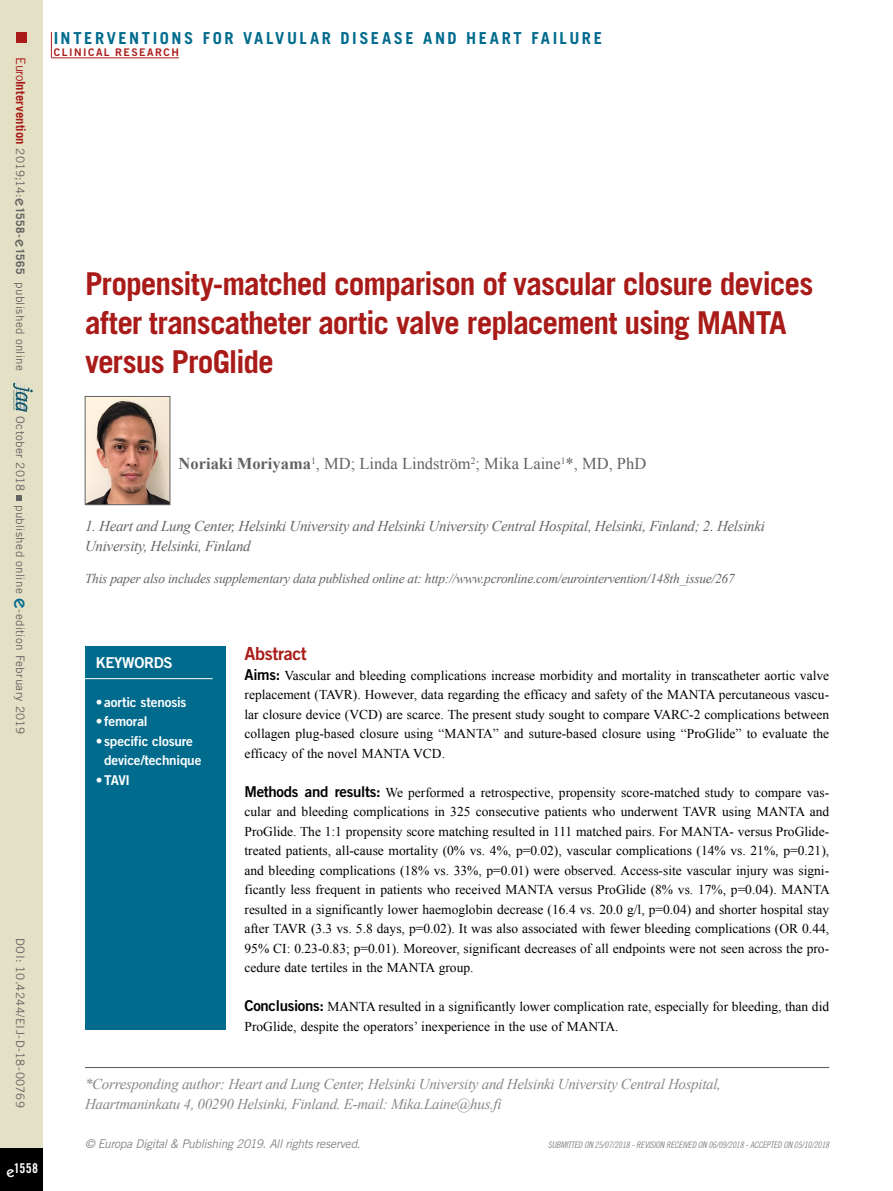
<style>
.page{position:relative;width:893px;height:1191px;background:#fff}
.page>*{position:absolute;margin:0;border:0;box-sizing:border-box;transform-origin:0 0}
.t1{font:700 31.5px/39px "Trade Gothic LT Std";letter-spacing:-.03em;color:#a91b18}
.t2{font:18px "Trade Gothic LT Std Bd 2";letter-spacing:-.02em;color:#a91b18}
.t3{font:16.5px "Times New Roman";color:#646363}
.t4{font:700 16.5px "Trade Gothic LT Std";letter-spacing:.155em;color:#006b8d}
.t5{font:italic 15px/19.5px "Times New Roman";letter-spacing:-.02em;color:#878787}
.t6{font:italic 15px/19.5px "Times New Roman";letter-spacing:-.02em;color:#646363}
.t7{font:15px "Trade Gothic LT Std Bd 2";letter-spacing:-.02em;color:#fff}
.t8{font:13.5px/19.5px "Times New Roman";color:#000;text-align:justify}
.t9{font:italic 13.5px "Times New Roman";letter-spacing:-.02em;color:#646363}
.t10{font:13.5px/19.5px "Trade Gothic LT Std Bd 2";letter-spacing:-.015em;color:#fff}
.t11{font:13.5px "Trade Gothic LT Std Bd Cn 20";color:#fff}
.t12{font:italic 12px "Trade Gothic LT Std";letter-spacing:-.03em;color:#878787}
.t13{font:11.7px "Trade Gothic LT Std";letter-spacing:.025em;color:#646363}
.t14{font:10.5px "Trade Gothic LT Std Bd 2";letter-spacing:.14em;color:#a91b18}
.t15{font:9px "Trade Gothic LT Std Cn 18 Obl";letter-spacing:-.02em;color:#878787}
.s1{font-size:12.75px;color:#a91b18}
.s2{font-weight:700;font-size:12.75px;color:#a91b18}
.s3{font-family:"ITC Kabel Std";font-weight:500;font-size:15px}
.s4{font-weight:700}
.s5{font-family:"ITC Kabel Std";font-weight:500;font-size:19.5px;color:#006b8d}
.s6{font-family:"Trade Gothic LT Std Bd 2";font-size:15px}
</style>
<div class="page">
<div style="left:0;top:0;width:43px;height:1191px;background:#e4e0c5"></div>
<div style="left:0;top:1148px;width:43px;height:43px;background:#000"></div>
<div style="left:16px;top:32px;width:10px;height:10px;background:#a91b18"></div>
<svg style="left:51px;top:32px;width:1px;height:25px"></svg>
<hr style="left:51px;top:57px;width:128px;height:1px;background:#a91b18">
<hr style="left:85px;top:1067px;width:744px;height:1px;background:#575756">
<div style="left:85px;top:646px;width:140px;height:383px;background:#006b8d"></div>
<hr style="left:83px;top:678px;width:130px;height:1px;background:#fff">
<img style="left:87px;top:398px;width:81px;height:105px">
<div style="left:85px;top:396px;width:85px;height:109px;border:1px solid #646363"></div>
<svg style="left:13px;top:382px;width:20px;height:30px"></svg>
<svg style="left:16px;top:495px;width:6px;height:5px"></svg>
<p class="t13" style="left:27px;top:57px;width:315px;rotate:90deg"><span class="s1">Euro</span><span class="s2">Intervention</span> 2019;14:<span class="s3">e</span><span class="s4">1558-</span><span class="s3">e</span><span class="s4">1565</span> published online</p>
<p class="t4" style="left:54px;top:28px;width:550px">INTERVENTIONS FOR VALVULAR DISEASE AND HEART FAILURE</p>
<p class="t14" style="left:54px;top:45px;width:127px">CLINICAL RESEARCH</p>
<h1 class="t1" style="left:85px;top:264px;width:730px">Propensity-matched comparison of vascular closure devices after transcatheter aortic valve replacement using MANTA versus ProGlide</h1>
<p class="t13" style="left:27px;top:416px;width:319px;rotate:90deg">October 2018 published online <span class="s5">e</span>-edition February 2019</p>
<p class="t13" style="left:27px;top:938px;width:171px;rotate:90deg">DOI: 10.4244/EIJ-D-18-00769</p>
<p class="t11" style="left:6px;top:1160px;width:33px"><span class="s3">e</span>1558</p>
<p class="t3" style="left:179px;top:452px;width:469px"><span class="s4">Noriaki Moriyama</span><sup>1</sup>, MD; Linda Lindström<sup>2</sup>; Mika Laine<sup>1</sup>*, MD, PhD</p>
<p class="t6" style="left:85px;top:516px;width:681px">1. Heart and Lung Center, Helsinki University and Helsinki University Central Hospital, Helsinki, Finland; 2. Helsinki<br>University, Helsinki, Finland</p>
<p class="t9" style="left:85px;top:569px;width:651px">This paper also includes supplementary data published online at: http://www.pcronline.com/eurointervention/148th_issue/267</p>
<p class="t7" style="left:96px;top:653px;width:79px">KEYWORDS</p>
<p class="t10" style="left:96px;top:692px;width:92px">• aortic stenosis</p>
<p class="t10" style="left:96px;top:711px;width:53px">• femoral</p>
<p class="t10" style="left:104px;top:731px;width:99px;text-indent:-9px">• specific closure device/technique</p>
<p class="t10" style="left:96px;top:770px;width:36px">• TAVI</p>
<h2 class="t2" style="left:244px;top:642px;width:64px">Abstract</h2>
<p class="t8" style="left:244px;top:665px;width:586px"><span class="s6">Aims:</span> Vascular and bleeding complications increase morbidity and mortality in transcatheter aortic valve replacement (TAVR). However, data regarding the efficacy and safety of the MANTA percutaneous vascu&shy;lar closure device (VCD) are scarce. The present study sought to compare VARC-2 complications between collagen plug-based closure using “MANTA” and suture-based closure using “ProGlide” to evaluate the efficacy of the novel MANTA VCD.</p>
<p class="t8" style="left:244px;top:782px;width:587px"><span class="s6">Methods and results:</span> We performed a retrospective, propensity score-matched study to compare vas&shy;cular and bleeding complications in 325 consecutive patients who underwent TAVR using MANTA and ProGlide. The 1:1 propensity score matching resulted in 111 matched pairs. For MANTA- versus ProGlide&shy;treated patients, all-cause mortality (0% vs. 4%, p=0.02), vascular complications (14% vs. 21%, p=0.21), and bleeding complications (18% vs. 33%, p=0.01) were observed. Access-site vascular injury was signi&shy;ficantly less frequent in patients who received MANTA versus ProGlide (8% vs. 17%, p=0.04). MANTA resulted in a significantly lower haemoglobin decrease (16.4 vs. 20.0 g/l, p=0.04) and shorter hospital stay after TAVR (3.3 vs. 5.8 days, p=0.02). It was also associated with fewer bleeding complications (OR 0.44, 95% CI: 0.23-0.83; p=0.01). Moreover, significant decreases of all endpoints were not seen across the pro&shy;cedure date tertiles in the MANTA group.</p>
<p class="t8" style="left:244px;top:996px;width:586px"><span class="s6">Conclusions:</span> MANTA resulted in a significantly lower complication rate, especially for bleeding, than did<br>ProGlide, despite the operators’ inexperience in the use of MANTA.</p>
<p class="t5" style="left:85px;top:1074px;width:637px">*Corresponding author: Heart and Lung Center, Helsinki University and Helsinki University Central Hospital,<br>Haartmaninkatu 4, 00290 Helsinki, Finland. E-mail: Mika.Laine@hus.fi</p>
<p class="t12" style="left:85px;top:1137px;width:277px">© Europa Digital &amp; Publishing 2019. All rights reserved.</p>
<p class="t15" style="left:548px;top:1139px;width:283px">SUBMITTED ON 25/07/2018 - REVISION RECEIVED ON 06/09/2018 - ACCEPTED ON 05/10/2018</p>
</div>
